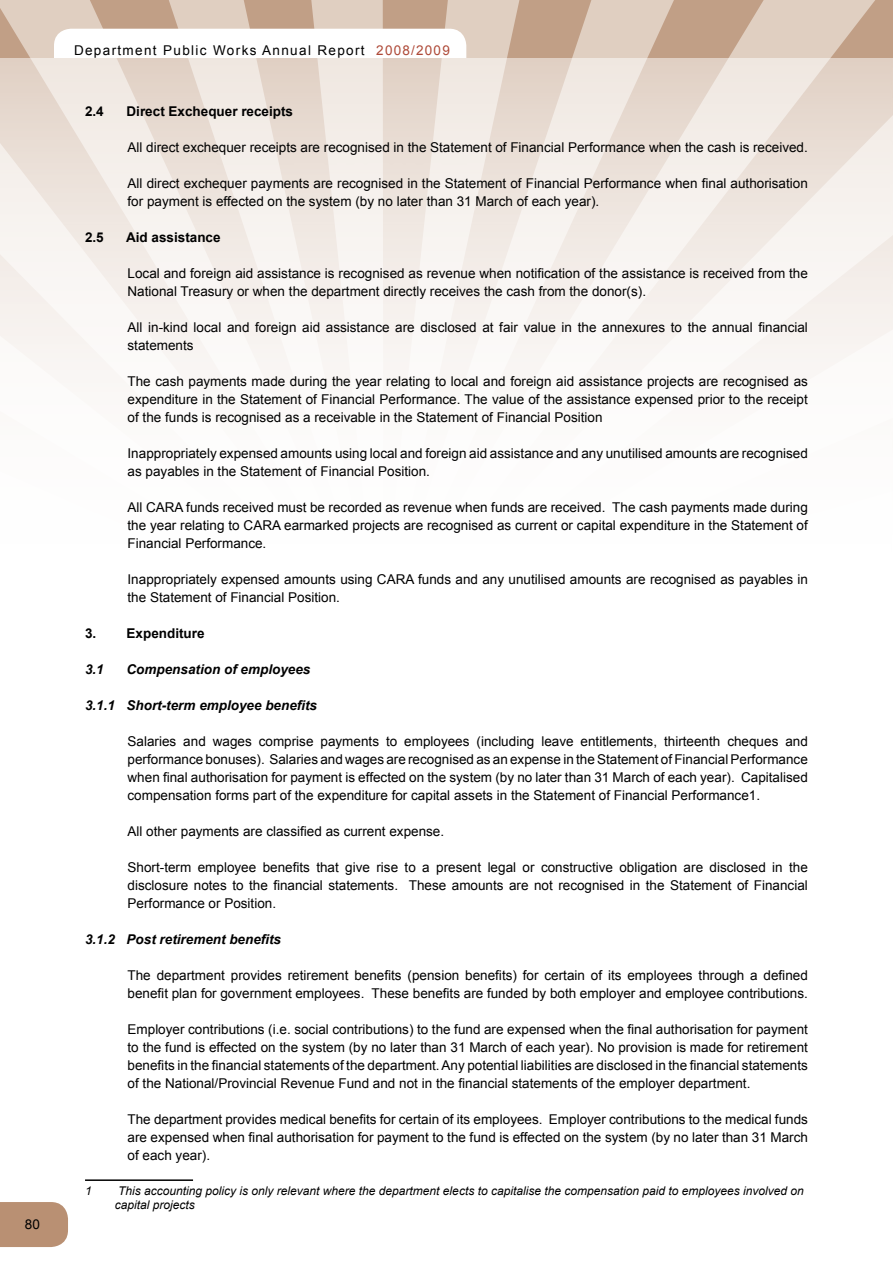
<style>
.page{position:relative;width:893px;height:1263px;background:#fff}
.page>*{position:absolute;margin:0;border:0;box-sizing:border-box;transform-origin:0 0}
.t1{font:13.5px/18px "Arial";color:#000}
.t2{font:italic 700 13.5px "Arial";color:#000}
.t3{font:700 13.5px "Arial";color:#000}
.t4{font:13.5px "Arial";letter-spacing:.1em;color:#000}
.t5{font:italic 12px/14.4px "Arial";color:#000}
.s1{color:#ae4937}
</style>
<div class="page">
<svg style="left:0;top:57px;width:892px;height:326px;fill:#f4efea"></svg>
<div style="left:0;top:1202px;width:68px;height:45px;background:#b99073"></div>
<svg style="left:0;top:0;width:892px;height:57px;background:#d2b9a6"></svg>
<svg style="left:54px;top:29px;width:412px;height:29px"></svg>
<svg style="left:892px;top:0;width:1px;height:330px"></svg>
<hr style="left:85px;top:1179px;width:108px;height:2px;background:#000">
<p class="t1" style="left:25px;top:1215px;width:17px">80</p>
<p class="t4" style="left:74px;top:41px;width:377px">Department Public Works Annual Report <span class="s1">2008/2009</span></p>
<p class="t3" style="left:85px;top:102px;width:20px">2.4</p>
<p class="t3" style="left:127px;top:102px;width:168px">Direct Exchequer receipts</p>
<p class="t1" style="left:128px;top:138px;width:682px">All direct exchequer receipts are recognised in the Statement of Financial Performance when the cash is received.</p>
<p class="t1" style="left:128px;top:174px;width:682px">All direct exchequer payments are recognised in the Statement of Financial Performance when final authorisation for payment is effected on the system (by no later than 31 March of each year).</p>
<p class="t3" style="left:85px;top:228px;width:20px">2.5</p>
<p class="t3" style="left:126px;top:228px;width:96px">Aid assistance</p>
<p class="t1" style="left:128px;top:264px;width:682px">Local and foreign aid assistance is recognised as revenue when notification of the assistance is received from the<br>National Treasury or when the department directly receives the cash from the donor(s).</p>
<p class="t1" style="left:128px;top:318px;width:682px">All in-kind local and foreign aid assistance are disclosed at fair value in the annexures to the annual financial statements</p>
<p class="t1" style="left:128px;top:372px;width:682px;text-align:justify">The cash payments made during the year relating to local and foreign aid assistance projects are recognised as expenditure in the Statement of Financial Performance. The value of the assistance expensed prior to the receipt of the funds is recognised as a receivable in the Statement of Financial Position</p>
<p class="t1" style="left:128px;top:444px;width:682px">Inappropriately expensed amounts using local and foreign aid assistance and any unutilised amounts are recognised as payables in the Statement of Financial Position.</p>
<p class="t1" style="left:128px;top:498px;width:682px;text-align:justify">All CARA funds received must be recorded as revenue when funds are received. The cash payments made during the year relating to CARA earmarked projects are recognised as current or capital expenditure in the Statement of Financial Performance.</p>
<p class="t1" style="left:128px;top:570px;width:682px">Inappropriately expensed amounts using CARA funds and any unutilised amounts are recognised as payables in the Statement of Financial Position.</p>
<p class="t3" style="left:85px;top:624px;width:121px">3. Expenditure</p>
<p class="t2" style="left:85px;top:660px;width:20px">3.1</p>
<p class="t2" style="left:127px;top:660px;width:185px">Compensation of employees</p>
<p class="t2" style="left:85px;top:696px;width:234px">3.1.1 Short-term employee benefits</p>
<p class="t1" style="left:128px;top:732px;width:682px;text-align:justify">Salaries and wages comprise payments to employees (including leave entitlements, thirteenth cheques and performance bonuses). Salaries and wages are recognised as an expense in the Statement of Financial Performance when final authorisation for payment is effected on the system (by no later than 31 March of each year). Capitalised compensation forms part of the expenditure for capital assets in the Statement of Financial Performance1.</p>
<p class="t1" style="left:128px;top:822px;width:318px">All other payments are classified as current expense.</p>
<p class="t1" style="left:128px;top:858px;width:682px;text-align:justify">Short-term employee benefits that give rise to a present legal or constructive obligation are disclosed in the disclosure notes to the financial statements. These amounts are not recognised in the Statement of Financial Performance or Position.</p>
<p class="t2" style="left:85px;top:930px;width:198px">3.1.2 Post retirement benefits</p>
<p class="t1" style="left:128px;top:966px;width:682px">The department provides retirement benefits (pension benefits) for certain of its employees through a defined benefit plan for government employees. These benefits are funded by both employer and employee contributions.</p>
<p class="t1" style="left:128px;top:1020px;width:682px;text-align:justify">Employer contributions (i.e. social contributions) to the fund are expensed when the final authorisation for payment to the fund is effected on the system (by no later than 31 March of each year). No provision is made for retirement benefits in the financial statements of the department. Any potential liabilities are disclosed in the financial statements of the National/Provincial Revenue Fund and not in the financial statements of the employer department.</p>
<p class="t1" style="left:128px;top:1110px;width:682px;text-align:justify">The department provides medical benefits for certain of its employees. Employer contributions to the medical funds are expensed when final authorisation for payment to the fund is effected on the system (by no later than 31 March of each year).</p>
<p class="t5" style="left:85px;top:1183px;width:8px">1</p>
<p class="t5" style="left:115px;top:1183px;width:691px">This accounting policy is only relevant where the department elects to capitalise the compensation paid to employees involved on capital projects</p>
</div>
